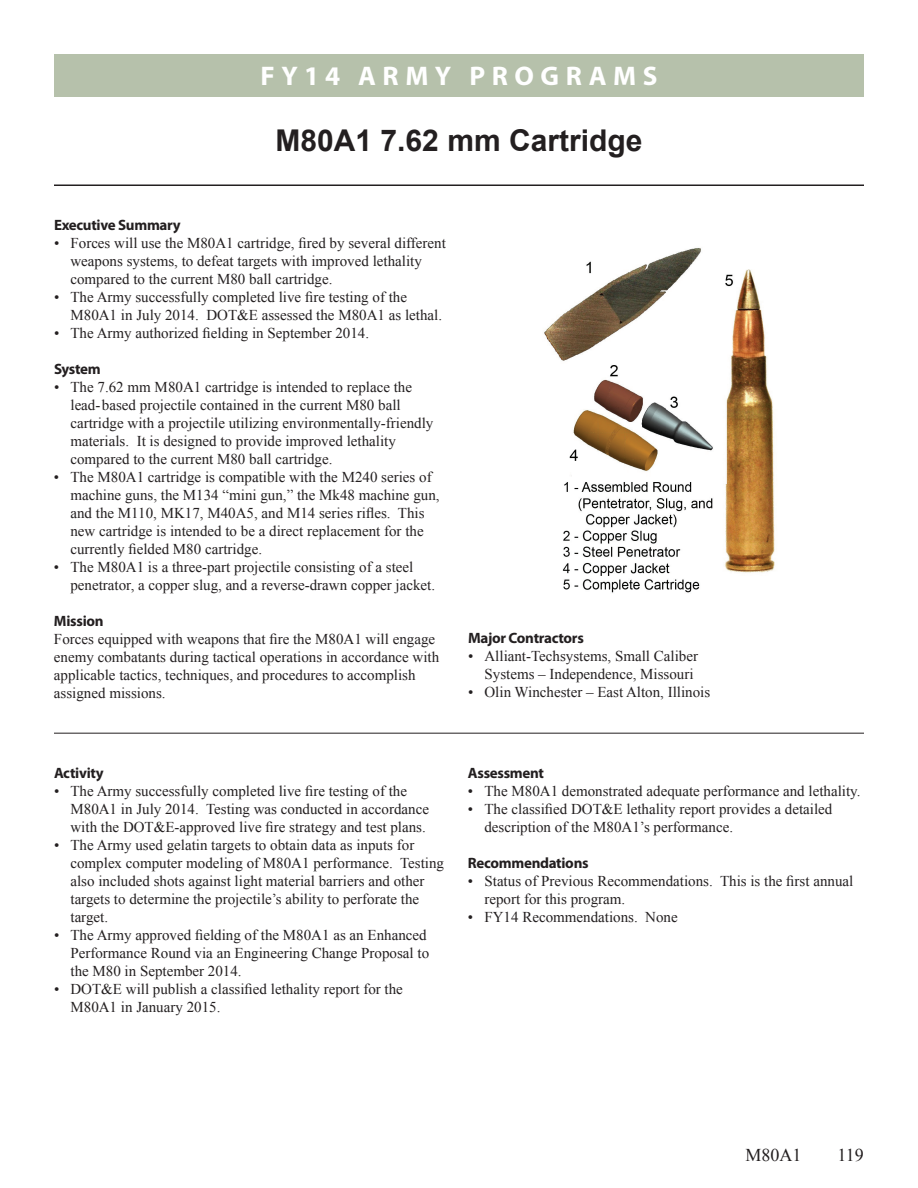
<style>
.page{position:relative;width:918px;height:1188px;background:#fff}
.page>*{position:absolute;margin:0;border:0;box-sizing:border-box;transform-origin:0 0}
.t1{font:700 30px "Arial";color:#231f20}
.t2{font:700 27px "Myriad Pro";letter-spacing:.24em;color:#fff}
.t3{font:18px "Times New Roman";color:#231f20}
.t4{font:15px/18px "Times New Roman";color:#231f20}
.t5{font:700 15px "Myriad Pro";letter-spacing:-.02em;color:#231f20}
</style>
<div class="page">
<hr style="left:54px;top:184px;width:810px;height:2px;background:#231f20">
<div style="left:54px;top:54px;width:810px;height:43px;background:#b6c1ab"></div>
<hr style="left:54px;top:733px;width:810px;height:1px;background:#231f20">
<img style="left:544px;top:248px;width:231px;height:345px">
<h2 class="t2" style="left:261px;top:59px;width:398px">FY14 ARMY PROGRAMS</h2>
<h1 class="t1" style="left:276px;top:120px;width:368px">M80A1 7.62 mm Cartridge</h1>
<p class="t5" style="left:54px;top:215px;width:128px">Executive Summary</p>
<p class="t4" style="left:70px;top:234px;width:377px;text-indent:-16px">• Forces will use the M80A1 cartridge, fired by several different weapons systems, to defeat targets with improved lethality compared to the current M80 ball cartridge.</p>
<p class="t4" style="left:70px;top:288px;width:373px;text-indent:-16px">• The Army successfully completed live fire testing of the<br>M80A1 in July 2014. DOT&amp;E assessed the M80A1 as lethal.</p>
<p class="t4" style="left:54px;top:324px;width:317px">• The Army authorized fielding in September 2014.</p>
<p class="t5" style="left:54px;top:359px;width:48px">System</p>
<p class="t4" style="left:70px;top:378px;width:364px;text-indent:-16px">• The 7.62 mm M80A1 cartridge is intended to replace the lead-based projectile contained in the current M80 ball cartridge with a projectile utilizing environmentally-friendly materials. It is designed to provide improved lethality compared to the current M80 ball cartridge.</p>
<p class="t4" style="left:70px;top:468px;width:371px;text-indent:-16px">• The M80A1 cartridge is compatible with the M240 series of machine guns, the M134 “mini gun,” the Mk48 machine gun, and the M110, MK17, M40A5, and M14 series rifles. This new cartridge is intended to be a direct replacement for the currently fielded M80 cartridge.</p>
<p class="t4" style="left:70px;top:558px;width:366px;text-indent:-16px">• The M80A1 is a three-part projectile consisting of a steel penetrator, a copper slug, and a reverse-drawn copper jacket.</p>
<p class="t5" style="left:54px;top:611px;width:51px">Mission</p>
<p class="t4" style="left:54px;top:630px;width:387px">Forces equipped with weapons that fire the M80A1 will engage enemy combatants during tactical operations in accordance with applicable tactics, techniques, and procedures to accomplish assigned missions.</p>
<p class="t5" style="left:468px;top:628px;width:117px">Major Contractors</p>
<p class="t4" style="left:468px;top:646px;width:232px;text-align:right">• Alliant-Techsystems, Small Caliber<br>Systems – Independence, Missouri</p>
<p class="t4" style="left:468px;top:682px;width:244px">• Olin Winchester – East Alton, Illinois</p>
<p class="t5" style="left:54px;top:763px;width:51px">Activity</p>
<p class="t4" style="left:70px;top:782px;width:360px;text-indent:-16px">• The Army successfully completed live fire testing of the<br>M80A1 in July 2014. Testing was conducted in accordance with the DOT&amp;E-approved live fire strategy and test plans.</p>
<p class="t4" style="left:70px;top:836px;width:375px;text-indent:-16px">• The Army used gelatin targets to obtain data as inputs for complex computer modeling of M80A1 performance. Testing also included shots against light material barriers and other targets to determine the projectile’s ability to perforate the target.</p>
<p class="t4" style="left:70px;top:926px;width:360px;text-indent:-16px">• The Army approved fielding of the M80A1 as an Enhanced<br>Performance Round via an Engineering Change Proposal to the M80 in September 2014.</p>
<p class="t4" style="left:70px;top:980px;width:334px;text-indent:-16px">• DOT&amp;E will publish a classified lethality report for the<br>M80A1 in January 2015.</p>
<p class="t5" style="left:468px;top:763px;width:78px">Assessment</p>
<p class="t4" style="left:468px;top:782px;width:394px">• The M80A1 demonstrated adequate performance and lethality.</p>
<p class="t4" style="left:484px;top:800px;width:349px;text-indent:-16px">• The classified DOT&amp;E lethality report provides a detailed description of the M80A1’s performance.</p>
<p class="t5" style="left:468px;top:853px;width:122px">Recommendations</p>
<p class="t4" style="left:484px;top:872px;width:370px;text-indent:-16px">• Status of Previous Recommendations. This is the first annual report for this program.</p>
<p class="t4" style="left:468px;top:908px;width:211px">• FY14 Recommendations. None</p>
<p class="t3" style="left:746px;top:1143px;width:57px">M80A1</p>
<p class="t3" style="left:838px;top:1143px;width:28px">119</p>
</div>
